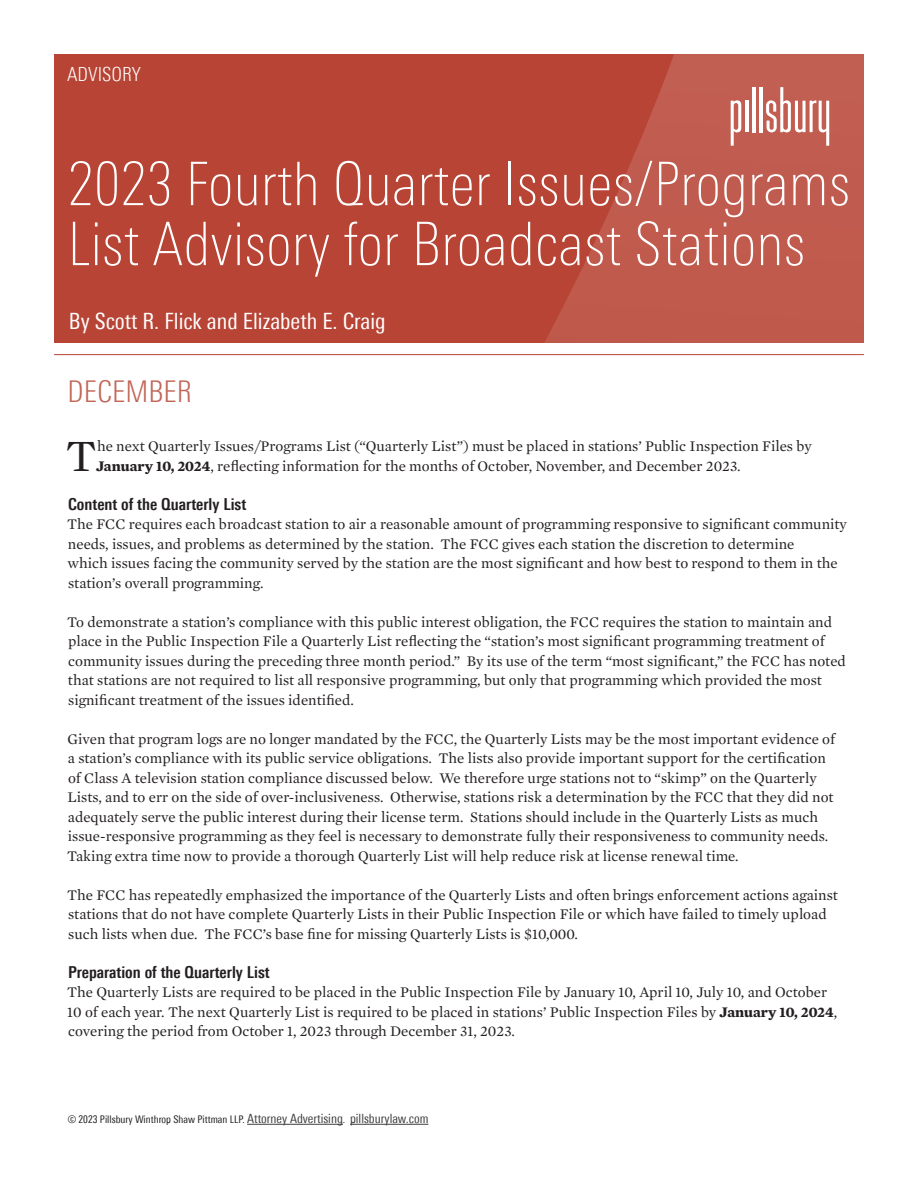
<style>
.page{position:relative;width:918px;height:1188px;background:#fff}
.page>*{position:absolute;margin:0;border:0;box-sizing:border-box;transform-origin:0 0}
.First_Page_-_Main_Headline{font:100 condensed 60px/60px "Univers Next Pro";color:#fff}
.Body_-_Main_First_Paragraph{font:45.6px "Mercury Text G1";color:#231f20}
.Headlines_Header{font:300 condensed 30px "Univers Next Pro";color:#c26557}
.byline{font:condensed 22.5px "Univers Next Pro";color:#fff}
.Advisory_Header{font:300 condensed 19.5px "Univers Next Pro";color:#fff}
.Body_-_Header_1{font:700 condensed 16.5px "Univers Next Pro";color:#231f20}
.Body_-_Main{font:15px/19.5px "Mercury Text G1";color:#231f20}
.Body_-_Main_First_Paragraph-2{font:15px/19.5px "Mercury Text G1";color:#231f20}
.t1{font:condensed 10.5px "Univers Next Pro";color:#231f20}
.s1{font-weight:700}
.s2{font-size:12.75px;color:#3e3e3f}
</style>
<div class="page">
<hr style="left:247px;top:1124px;width:96px;height:1px;background:#3e3e3f">
<hr style="left:350px;top:1124px;width:78px;height:1px;background:#3e3e3f">
<svg style="left:54px;top:54px;width:810px;height:288px;background:#b94b3c"></svg>
<hr style="left:759px;top:87px;width:4px;height:45px;background:#fff">
<hr style="left:752px;top:87px;width:3px;height:45px;background:#fff">
<hr style="left:745px;top:101px;width:3px;height:31px;background:#fff">
<svg style="left:731px;top:100px;width:10px;height:46px"></svg>
<svg style="left:766px;top:87px;width:63px;height:59px"></svg>
<hr style="left:54px;top:354px;width:810px;height:1px;background:#b74435">
<p class="Advisory_Header" style="left:67px;top:63px;width:75px">ADVISORY</p>
<p class="First_Page_-_Main_Headline" style="left:68px;top:154px;width:784px">2023 Fourth Quarter Issues/Programs<br>List Advisory for Broadcast Stations</p>
<p class="byline" style="left:69px;top:308px;width:318px">By Scott R. Flick and Elizabeth E. Craig</p>
<p class="Headlines_Header" style="left:67px;top:374px;width:126px">DECEMBER</p>
<p class="Body_-_Main_First_Paragraph" style="left:66px;top:423px;width:32px">T</p>
<p class="Body_-_Main_First_Paragraph-2" style="left:96px;top:436px;width:717px">he next Quarterly Issues/Programs List (“Quarterly List”) must be placed in stations’ Public Inspection Files by<br><span class="s1">January 10, 2024</span>, reflecting information for the months of October, November, and December 2023.</p>
<p class="Body_-_Header_1" style="left:68px;top:494px;width:180px">Content of the Quarterly List</p>
<p class="Body_-_Main" style="left:67px;top:514px;width:781px">The FCC requires each broadcast station to air a reasonable amount of programming responsive to significant community needs, issues, and problems as determined by the station. The FCC gives each station the discretion to determine<br>which issues facing the community served by the station are the most significant and how best to respond to them in the station’s overall programming.</p>
<p class="Body_-_Main" style="left:67px;top:611px;width:780px">To demonstrate a station’s compliance with this public interest obligation, the FCC requires the station to maintain and place in the Public Inspection File a Quarterly List reflecting the “station’s most significant programming treatment of community issues during the preceding three month period.” By its use of the term “most significant,” the FCC has noted that stations are not required to list all responsive programming, but only that programming which provided the most significant treatment of the issues identified.</p>
<p class="Body_-_Main" style="left:67px;top:728px;width:770px">Given that program logs are no longer mandated by the FCC, the Quarterly Lists may be the most important evidence of a station’s compliance with its public service obligations. The lists also provide important support for the certification of Class A television station compliance discussed below. We therefore urge stations not to “skimp” on the Quarterly Lists, and to err on the side of over-inclusiveness. Otherwise, stations risk a determination by the FCC that they did not adequately serve the public interest during their license term. Stations should include in the Quarterly Lists as much issue-responsive programming as they feel is necessary to demonstrate fully their responsiveness to community needs.<br>Taking extra time now to provide a thorough Quarterly List will help reduce risk at license renewal time.</p>
<p class="Body_-_Main" style="left:67px;top:884px;width:772px">The FCC has repeatedly emphasized the importance of the Quarterly Lists and often brings enforcement actions against stations that do not have complete Quarterly Lists in their Public Inspection File or which have failed to timely upload such lists when due. The FCC’s base fine for missing Quarterly Lists is $10,000.</p>
<p class="Body_-_Header_1" style="left:68px;top:962px;width:203px">Preparation of the Quarterly List</p>
<p class="Body_-_Main" style="left:67px;top:982px;width:772px">The Quarterly Lists are required to be placed in the Public Inspection File by January 10, April 10, July 10, and October<br>10 of each year. The next Quarterly List is required to be placed in stations’ Public Inspection Files by <span class="s1">January 10, 2024</span>, covering the period from October 1, 2023 through December 31, 2023.</p>
<p class="t1" style="left:68px;top:1113px;width:362px">© 2023 Pillsbury Winthrop Shaw Pittman LLP. <span class="s2">Attorney Advertising</span>. <span class="s2">pillsburylaw.com</span></p>
</div>
